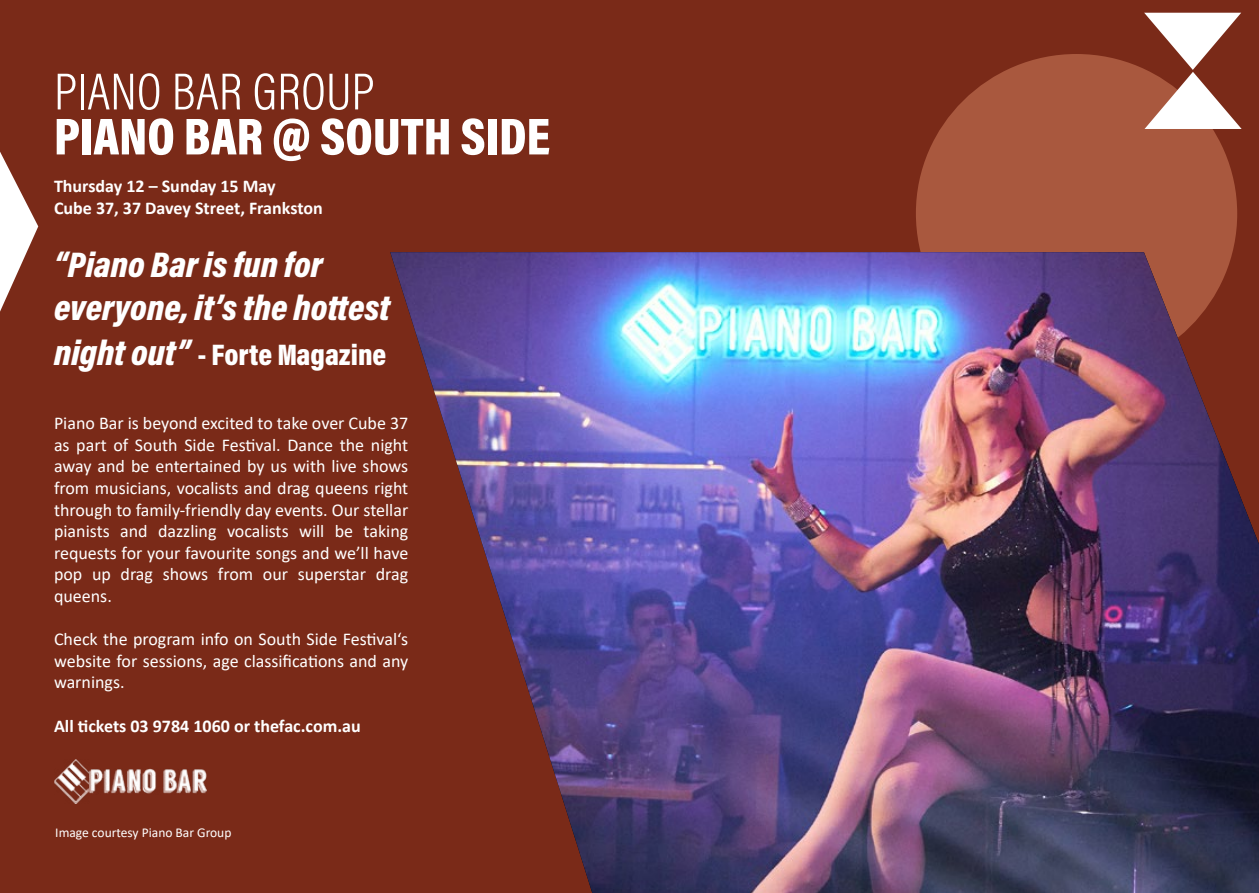
<style>
.page{position:relative;width:1259px;height:893px;background:#7a2a18}
.page>*{position:absolute;margin:0;border:0;box-sizing:border-box;transform-origin:0 0}
.t1{font:52.5px/45px "Acumin Variable Concept";color:#fff}
.t2{font:36px/43.2px "Acumin Variable Concept";color:#fff}
.t3{font:30px "Acumin Variable Concept";color:#fff}
.t4{font:18px/21.6px "Calibri";color:#fff;text-align:justify}
.t5{font:700 18px/21.6px "Calibri";color:#fff}
.t6{font:13.5px "Calibri";color:#fff}
.s1{font-size:36px}
</style>
<div class="page">
<img style="left:54px;top:759px;width:153px;height:45px">
<svg style="left:0;top:152px;width:38px;height:160px"></svg>
<div style="left:915px;top:54px;width:322px;height:320px;background:#a9583e;border-radius:50%"></div>
<img style="left:390px;top:252px;width:869px;height:641px">
<svg style="left:1144px;top:13px;width:97px;height:116px"></svg>
<h1 class="t1" style="left:54px;top:67px;width:498px">PIANO BAR GROUP<br>PIANO BAR @ SOUTH SIDE</h1>
<p class="t5" style="left:54px;top:175px;width:270px">Thursday 12 – Sunday 15 May<br>Cube 37, 37 Davey Street, Frankston</p>
<h2 class="t2" style="left:54px;top:242px;width:337px">“Piano Bar is fun for everyone, it’s the hottest</h2>
<h3 class="t3" style="left:54px;top:334px;width:334px"><span class="s1">night out”</span> - Forte Magazine</h3>
<p class="t4" style="left:54px;top:412px;width:356px">Piano Bar is beyond excited to take over Cube 37 as part of South Side Festival. Dance the night away and be entertained by us with live shows from musicians, vocalists and drag queens right through to family-friendly day events. Our stellar pianists and dazzling vocalists will be taking requests for your favourite songs and we’ll have pop up drag shows from our superstar drag queens.</p>
<p class="t4" style="left:54px;top:628px;width:356px">Check the program info on South Side Festival‘s website for sessions, age classifications and any warnings.</p>
<p class="t5" style="left:54px;top:714px;width:308px">All tickets 03 9784 1060 or thefac.com.au</p>
<p class="t6" style="left:55px;top:823px;width:178px">Image courtesy Piano Bar Group</p>
</div>
